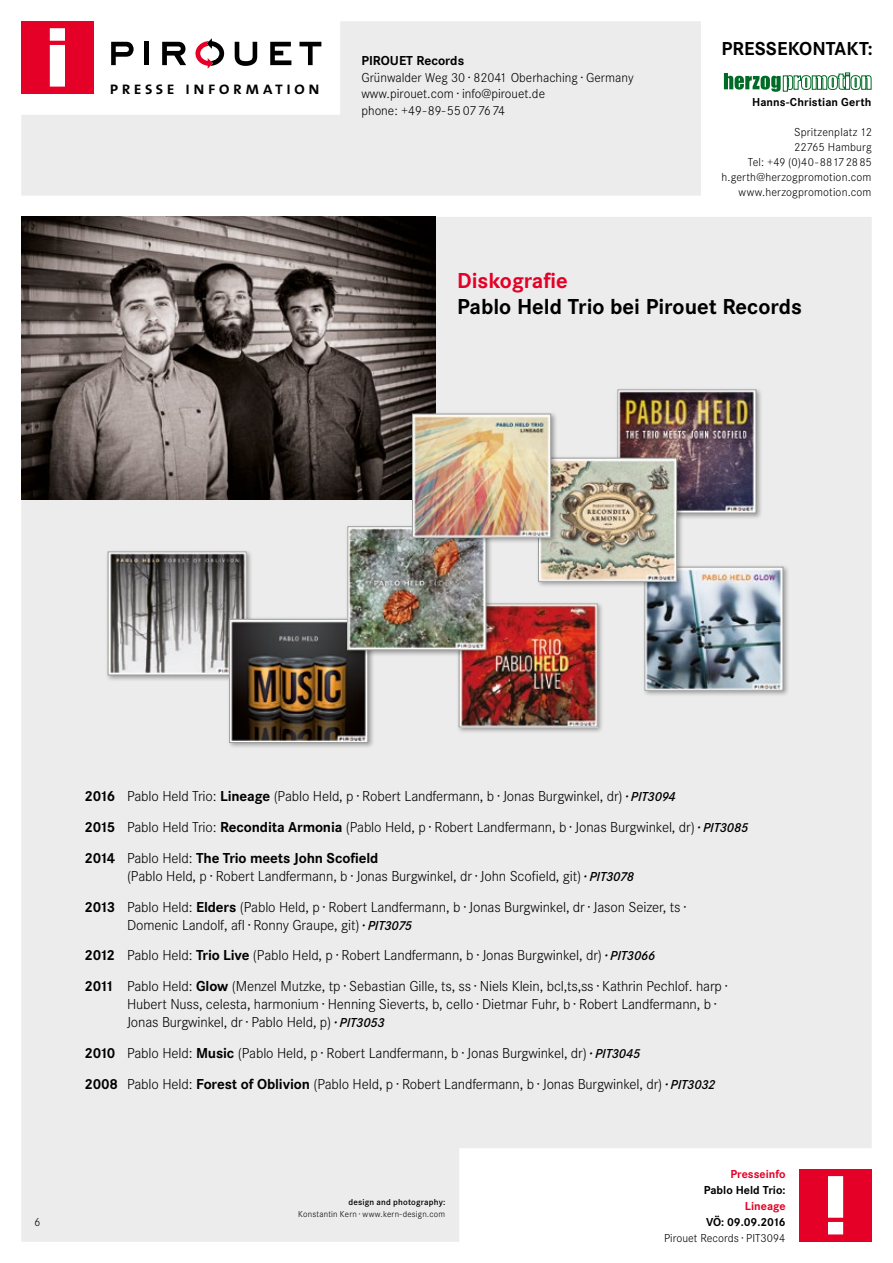
<style>
.page{position:relative;width:893px;height:1263px;background:#fff}
.page>*{position:absolute;margin:0;border:0;box-sizing:border-box;transform-origin:0 0}
.t1{font:700 22.5px "Corporate S";color:#000}
.t2{font:700 22.5px "Corporate S";color:#e40026}
.t3{font:700 19.5px "Corporate S";letter-spacing:.005em;color:#000}
.t4{font:18px "The Sans Semi Bold Caps";letter-spacing:.165em;color:#000}
.t5{font:300 15px/30.8px "Corporate S";letter-spacing:-.01em;color:#000}
.t6{font:300 13.5px/16.5px "Corporate S";color:#000}
.t7{font:700 13.5px "Corporate S";color:#000}
.t8{font:300 12px/15px "Corporate S";letter-spacing:.01em;color:#000;text-align:right}
.t9{font:700 12px "Corporate S";letter-spacing:.005em;color:#000}
.t10{font:700 12px "Corporate S";color:#e40026}
.t11{font:700 12px "Corporate S";letter-spacing:-.015em;color:#000}
.t12{font:300 9px "Corporate S";letter-spacing:.02em;color:#000}
.t13{font:600 9px "Corporate S";letter-spacing:.02em;color:#000}
.s1{font-weight:700}
.s2{font-weight:600;font-style:italic;font-size:13.5px}
</style>
<div class="page">
<div style="left:21px;top:217px;width:851px;height:1025px;background:#ececed"></div>
<svg style="left:21px;top:21px;width:680px;height:175px;fill:#ececed"></svg>
<div style="left:799px;top:1169px;width:73px;height:72px;background:#e40026"></div>
<svg style="left:828px;top:1176px;width:15px;height:58px"></svg>
<div style="left:21px;top:21px;width:73px;height:73px;background:#e40026"></div>
<svg style="left:50px;top:28px;width:15px;height:59px"></svg>
<svg style="left:111px;top:42px;width:23px;height:23px"></svg>
<div style="left:144px;top:42px;width:5px;height:23px;background:#000"></div>
<svg style="left:162px;top:42px;width:24px;height:23px"></svg>
<svg style="left:235px;top:42px;width:22px;height:24px"></svg>
<svg style="left:270px;top:42px;width:21px;height:23px"></svg>
<svg style="left:299px;top:42px;width:22px;height:23px"></svg>
<svg style="left:195px;top:38px;width:29px;height:31px"></svg>
<div style="left:105px;top:549px;width:148px;height:132px;background:#000;opacity:.35"></div>
<img style="left:110px;top:554px;width:134px;height:119px">
<div style="left:108px;top:552px;width:138px;height:123px;border:1px solid #9c9d9d"></div>
<div style="left:227px;top:617px;width:147px;height:132px;background:#000;opacity:.35"></div>
<img style="left:231px;top:621px;width:135px;height:120px">
<div style="left:229px;top:619px;width:139px;height:124px;border:1px solid #9c9d9d"></div>
<div style="left:456px;top:601px;width:148px;height:132px;background:#000;opacity:.35"></div>
<img style="left:461px;top:606px;width:134px;height:119px">
<div style="left:459px;top:604px;width:138px;height:123px;border:1px solid #9c9d9d"></div>
<div style="left:345px;top:524px;width:148px;height:132px;background:#000;opacity:.35"></div>
<img style="left:350px;top:529px;width:134px;height:119px">
<div style="left:348px;top:527px;width:138px;height:123px;border:1px solid #9c9d9d"></div>
<img style="left:21px;top:217px;width:415px;height:283px">
<div style="left:642px;top:564px;width:148px;height:133px;background:#000;opacity:.35"></div>
<img style="left:647px;top:569px;width:134px;height:119px">
<div style="left:645px;top:567px;width:138px;height:123px;border:1px solid #9c9d9d"></div>
<div style="left:615px;top:387px;width:148px;height:132px;background:#000;opacity:.35"></div>
<img style="left:620px;top:392px;width:134px;height:119px">
<div style="left:618px;top:390px;width:138px;height:123px;border:1px solid #9c9d9d"></div>
<div style="left:536px;top:455px;width:147px;height:133px;background:#000;opacity:.35"></div>
<img style="left:540px;top:460px;width:135px;height:119px">
<div style="left:538px;top:458px;width:139px;height:123px;border:1px solid #9c9d9d"></div>
<div style="left:410px;top:411px;width:147px;height:133px;background:#000;opacity:.35"></div>
<img style="left:414px;top:416px;width:135px;height:119px">
<div style="left:412px;top:414px;width:139px;height:123px;border:1px solid #9c9d9d"></div>
<svg style="left:724px;top:73px;width:147px;height:19px"></svg>
<p class="t4" style="left:109px;top:76px;width:212px">presse information</p>
<p class="t7" style="left:361px;top:53px;width:104px">PIROUET Records</p>
<p class="t6" style="left:361px;top:69px;width:274px">Grünwalder Weg 30 · 82041 Oberhaching · Germany www.pirouet.com · info@pirouet.de<br>phone: +49-89-55 077674</p>
<h2 class="t3" style="left:721px;top:37px;width:153px">PRESSEKONTAKT:</h2>
<p class="t9" style="left:752px;top:95px;width:121px">Hanns-Christian Gerth</p>
<p class="t8" style="left:722px;top:124px;width:152px">Spritzenplatz 12<br>22765 Hamburg<br>Tel: +49 (0)40-88172885 h.gerth@herzogpromotion.com www.herzogpromotion.com</p>
<h1 class="t2" style="left:457px;top:268px;width:112px">Diskografie</h1>
<h1 class="t1" style="left:457px;top:294px;width:346px">Pablo Held Trio bei Pirouet Records</h1>
<p class="t8" style="left:34px;top:1215px;width:8px">6</p>
<p class="t5" style="left:84px;top:781px;width:665px"><span class="s1">2016</span> Pablo Held Trio: <span class="s1">Lineage</span> (Pablo Held, p · Robert Landfermann, b · Jonas Burgwinkel, dr) <span class="s2">· PIT3094<br></span><span class="s1">2015</span> Pablo Held Trio: <span class="s1">Recondita Armonia</span> (Pablo Held, p · Robert Landfermann, b · Jonas Burgwinkel, dr) <span class="s2">· PIT3085<br></span><span class="s1">2014</span> Pablo Held: <span class="s1">The Trio meets John Scofield</span></p>
<p class="t5" style="left:84px;top:861px;width:603px;text-indent:43px">(Pablo Held, p · Robert Landfermann, b · Jonas Burgwinkel, dr · John Scofield, git) <span class="s2">· PIT3078<br></span><span class="s1">2013</span> Pablo Held: <span class="s1">Elders</span> (Pablo Held, p · Robert Landfermann, b · Jonas Burgwinkel, dr · Jason Seizer, ts ·</p>
<p class="t5" style="left:84px;top:910px;width:644px;text-indent:43px">Domenic Landolf, afl · Ronny Graupe, git) <span class="s2">· PIT3075<br></span><span class="s1">2012</span> Pablo Held: <span class="s1">Trio Live</span> (Pablo Held, p · Robert Landfermann, b · Jonas Burgwinkel, dr) <span class="s2">· PIT3066<br></span><span class="s1">2011</span> Pablo Held: <span class="s1">Glow</span> (Menzel Mutzke, tp · Sebastian Gille, ts, ss · Niels Klein, bcl,ts,ss · Kathrin Pechlof. harp ·</p>
<p class="t5" style="left:127px;top:995px;width:591px;line-height:18px">Hubert Nuss, celesta, harmonium · Henning Sieverts, b, cello · Dietmar Fuhr, b · Robert Landfermann, b ·<br>Jonas Burgwinkel, dr · Pablo Held, p) <span class="s2">· PIT3053</span></p>
<p class="t5" style="left:84px;top:1038px;width:633px"><span class="s1">2010</span> Pablo Held: <span class="s1">Music</span> (Pablo Held, p · Robert Landfermann, b · Jonas Burgwinkel, dr) <span class="s2">· PIT3045<br></span><span class="s1">2008</span> Pablo Held: <span class="s1">Forest of Oblivion</span> (Pablo Held, p · Robert Landfermann, b · Jonas Burgwinkel, dr) <span class="s2">· PIT3032</span></p>
<p class="t13" style="left:349px;top:1196px;width:98px">design and photography:</p>
<p class="t12" style="left:298px;top:1209px;width:148px">Konstantin Kern · www.kern-design.com</p>
<p class="t10" style="left:730px;top:1167px;width:57px">Presseinfo</p>
<p class="t9" style="left:704px;top:1183px;width:83px">Pablo Held Trio:</p>
<p class="t10" style="left:745px;top:1199px;width:42px">Lineage</p>
<p class="t11" style="left:706px;top:1215px;width:81px">VÖ: 09.09.2016</p>
<p class="t8" style="left:664px;top:1230px;width:123px">Pirouet Records · PIT3094</p>
</div>
